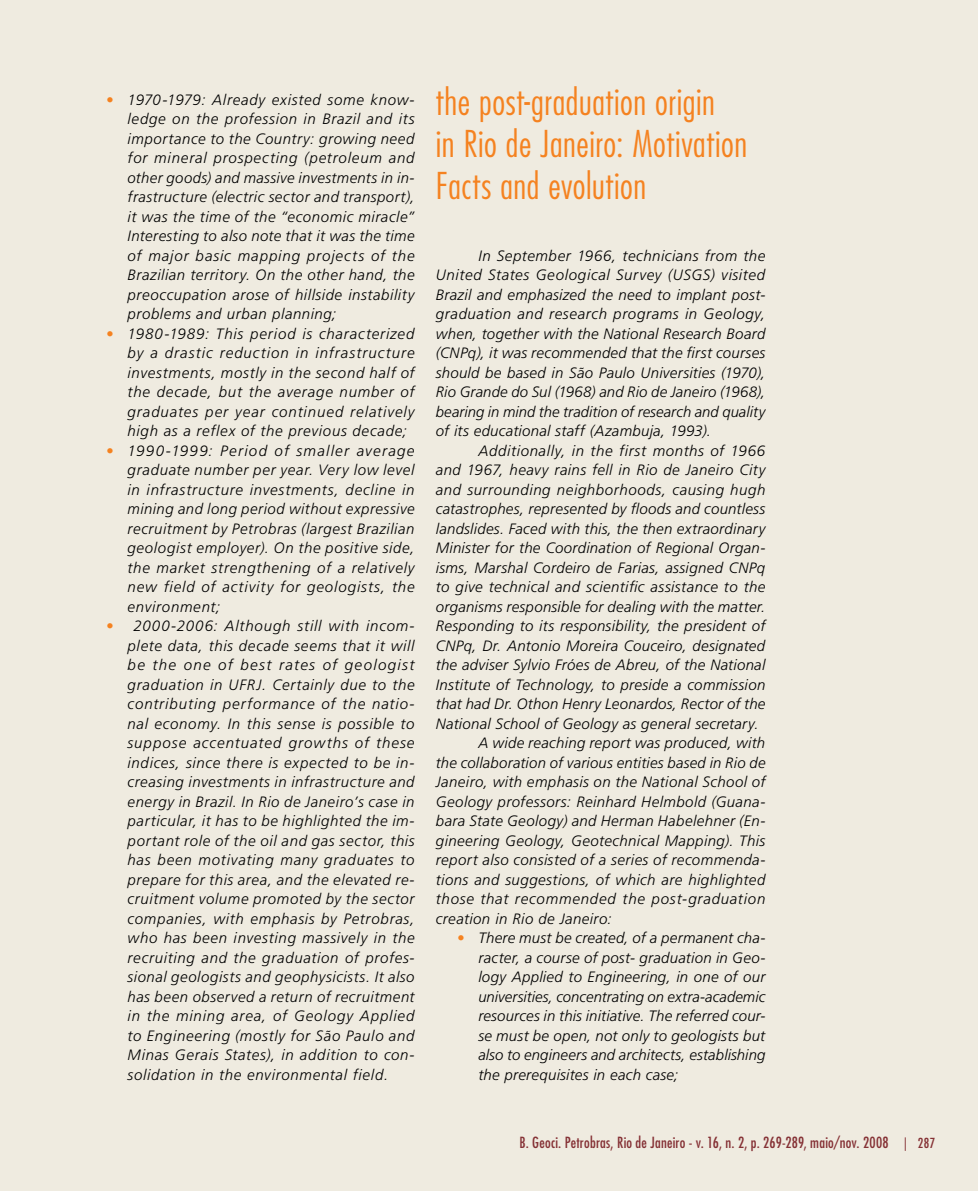
<style>
.page{position:relative;width:978px;height:1191px;background:#efebe0}
.page>*{position:absolute;margin:0;border:0;box-sizing:border-box;transform-origin:0 0}
.t1{font:300 condensed 36px/42px "Futura Std";letter-spacing:.015em;color:#f58220}
.t2{font:italic 300 15px/19.5px "Frutiger LT Std";letter-spacing:.025em;color:#000;text-align:justify}
.t3{font:condensed 15px "Futura Std";letter-spacing:.015em;color:#853135}
.t4{font:italic 300 15px "Frutiger LT Std";letter-spacing:.05em;color:#000}
.t5{font:condensed 13.5px "Futura Std";color:#853135}
.s1{color:#f58220}
</style>
<div class="page">
<p class="t2" style="left:128px;top:90px;width:289px;text-indent:-21px"><span class="s1">•</span> 1970-1979: Already existed some know&shy;ledge on the profession in Brazil and its importance to the Country: growing need for mineral prospecting (petroleum and other goods) and massive investments in in&shy;frastructure (electric sector and transport), it was the time of the “economic miracle” Interesting to also note that it was the time of major basic mapping projects of the Brazilian territory. On the other hand, the preoccupation arose of hillside instability problems and urban planning;</p>
<p class="t2" style="left:128px;top:324px;width:288px;text-indent:-21px"><span class="s1">•</span> 1980-1989: This period is characterized by a drastic reduction in infrastructure investments, mostly in the second half of the decade, but the average number of graduates per year continued relatively high as a reflex of the previous decade;</p>
<p class="t2" style="left:128px;top:441px;width:289px;text-indent:-21px"><span class="s1">•</span> 1990-1999: Period of smaller average graduate number per year. Very low level in infrastructure investments, decline in mining and long period without expressive recruitment by Petrobras (largest Brazilian geologist employer). On the positive side, the market strengthening of a relatively new field of activity for geologists, the environment;</p>
<p class="t2" style="left:128px;top:616px;width:289px;text-indent:-21px"><span class="s1">•</span> 2000-2006: Although still with incom&shy;plete data, this decade seems that it will be the one of best rates of geologist graduation in UFRJ. Certainly due to the contributing performance of the natio&shy;nal economy. In this sense is possible to suppose accentuated growths of these indices, since there is expected to be in&shy;creasing investments in infrastructure and energy in Brazil. In Rio de Janeiro’s case in particular, it has to be highlighted the im&shy;portant role of the oil and gas sector, this has been motivating many graduates to prepare for this area, and the elevated re&shy;cruitment volume promoted by the sector companies, with emphasis by Petrobras, who has been investing massively in the recruiting and the graduation of profes&shy;sional geologists and geophysicists. It also has been observed a return of recruitment in the mining area, of Geology Applied to Engineering (mostly for São Paulo and Minas Gerais States), in addition to con&shy;solidation in the environmental field.</p>
<h1 class="t1" style="left:436px;top:80px;width:313px">the post-graduation origin<br>in Rio de Janeiro: Motivation<br>Facts and evolution</h1>
<p class="t2" style="left:436px;top:246px;width:331px;text-indent:43px">In September 1966, technicians from the United States Geological Survey (USGS) visited Brazil and emphasized the need to implant post&shy;graduation and research programs in Geology, when, together with the National Research Board (CNPq), it was recommended that the first courses should be based in São Paulo Universities (1970), Rio Grande do Sul (1968) and Rio de Janeiro (1968), bearing in mind the tradition of research and quality of its educational staff (Azambuja, 1993).</p>
<p class="t2" style="left:478px;top:441px;width:288px">Additionally, in the first months of 1966</p>
<p class="t2" style="left:436px;top:460px;width:331px">and 1967, heavy rains fell in Rio de Janeiro City</p>
<p class="t2" style="left:436px;top:480px;width:331px">and surrounding neighborhoods, causing hugh</p>
<p class="t2" style="left:436px;top:499px;width:331px">catastrophes, represented by floods and countless</p>
<p class="t2" style="left:436px;top:519px;width:331px">landslides. Faced with this, the then extraordinary</p>
<p class="t2" style="left:436px;top:538px;width:331px">Minister for the Coordination of Regional Organ-</p>
<p class="t2" style="left:436px;top:558px;width:331px">isms, Marshal Cordeiro de Farias, assigned CNPq</p>
<p class="t2" style="left:436px;top:577px;width:331px">to give technical and scientific assistance to the</p>
<p class="t2" style="left:436px;top:597px;width:331px">organisms responsible for dealing with the matter.</p>
<p class="t2" style="left:436px;top:616px;width:331px">Responding to its responsibility, the president of</p>
<p class="t2" style="left:436px;top:636px;width:331px">CNPq, Dr. Antonio Moreira Couceiro, designated</p>
<p class="t2" style="left:436px;top:655px;width:331px">the adviser Sylvio Fróes de Abreu, of the National</p>
<p class="t2" style="left:436px;top:675px;width:331px">Institute of Technology, to preside a commission</p>
<p class="t2" style="left:436px;top:694px;width:331px">that had Dr. Othon Henry Leonardos, Rector of the</p>
<p class="t2" style="left:436px;top:714px;width:324px">National School of Geology as general secretary.</p>
<p class="t2" style="left:478px;top:733px;width:288px">A wide reaching report was produced, with</p>
<p class="t2" style="left:436px;top:753px;width:331px">the collaboration of various entities based in Rio de</p>
<p class="t2" style="left:436px;top:772px;width:331px">Janeiro, with emphasis on the National School of</p>
<p class="t2" style="left:436px;top:792px;width:331px">Geology professors: Reinhard Helmbold (Guana-</p>
<p class="t2" style="left:436px;top:811px;width:331px">bara State Geology) and Herman Habelehner (En-</p>
<p class="t2" style="left:436px;top:831px;width:331px">gineering Geology, Geotechnical Mapping). This</p>
<p class="t2" style="left:436px;top:850px;width:331px">report also consisted of a series of recommenda-</p>
<p class="t2" style="left:436px;top:870px;width:331px">tions and suggestions, of which are highlighted</p>
<p class="t4" style="left:436px;top:890px;width:331px">those that recommended the post-graduation</p>
<p class="t2" style="left:436px;top:909px;width:177px">creation in Rio de Janeiro:</p>
<p class="t2" style="left:478px;top:928px;width:289px;text-indent:-21px"><span class="s1">•</span> There must be created, of a permanent cha&shy;racter, a course of post- graduation in Geo&shy;logy Applied to Engineering, in one of our universities, concentrating on extra-academic resources in this initiative. The referred cour&shy;se must be open, not only to geologists but also to engineers and architects, establishing the prerequisites in each case;</p>
<p class="t3" style="left:519px;top:1133px;width:371px">B. Geoci. Petrobras, Rio de Janeiro - v. 16, n. 2, p. 269-289, maio/nov. 2008</p>
<p class="t5" style="left:904px;top:1135px;width:33px">| 287</p>
</div>
